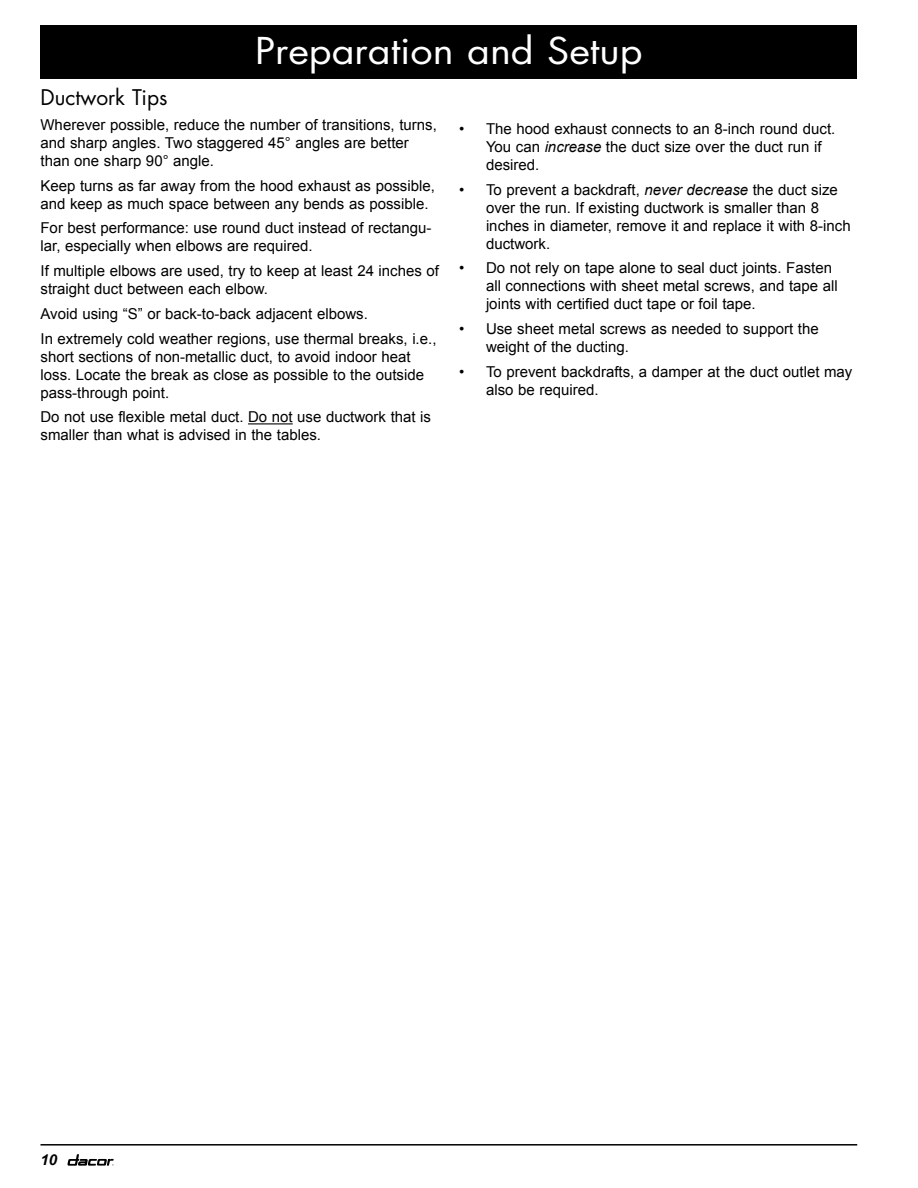
<style>
.page{position:relative;width:918px;height:1188px;background:#fff}
.page>*{position:absolute;margin:0;border:0;box-sizing:border-box;transform-origin:0 0}
.t1{font:36px "Futura Std";color:#fff;scale:1.1 1}
.t2{font:21px "Futura Std";color:#000}
.t3{font:15px/18px "Arial";color:#000}
.t4{font:italic 700 15px "Arial";color:#000}
.s1{font-style:italic}
</style>
<div class="page">
<svg style="left:68px;top:1154px;width:46px;height:12px"></svg>
<hr style="left:40px;top:1144px;width:817px;height:2px;background:#000">
<div style="left:40px;top:25px;width:817px;height:54px;background:#000"></div>
<hr style="left:248px;top:423px;width:45px;height:1px;background:#000">
<h1 class="t1" style="left:255px;top:28px;width:354px">Preparation and Setup</h1>
<h2 class="t2" style="left:40px;top:84px;width:129px">Ductwork Tips</h2>
<p class="t3" style="left:40px;top:116px;width:398px">Wherever possible, reduce the number of transitions, turns, and sharp angles. Two staggered 45° angles are better than one sharp 90° angle.</p>
<p class="t3" style="left:40px;top:176px;width:396px">Keep turns as far away from the hood exhaust as possible, and keep as much space between any bends as possible.</p>
<p class="t3" style="left:40px;top:219px;width:393px">For best performance: use round duct instead of rectangu&shy;lar, especially when elbows are required.</p>
<p class="t3" style="left:40px;top:262px;width:400px">If multiple elbows are used, try to keep at least 24 inches of straight duct between each elbow.</p>
<p class="t3" style="left:40px;top:301px;width:398px;line-height:24.8px">Avoid using “S” or back-to-back adjacent elbows.<br>In extremely cold weather regions, use thermal breaks, i.e.,</p>
<p class="t3" style="left:40px;top:347px;width:385px">short sections of non-metallic duct, to avoid indoor heat loss. Locate the break as close as possible to the outside pass-through point.</p>
<p class="t3" style="left:40px;top:408px;width:392px">Do not use flexible metal duct. Do not use ductwork that is smaller than what is advised in the tables.</p>
<p class="t3" style="left:486px;top:120px;width:351px;text-indent:-27px">• The hood exhaust connects to an 8-inch round duct.<br>You can <span class="s1">increase</span> the duct size over the duct run if desired.</p>
<p class="t3" style="left:486px;top:181px;width:366px;text-indent:-27px">• To prevent a backdraft, <span class="s1">never decrease</span> the duct size over the run. If existing ductwork is smaller than 8 inches in diameter, remove it and replace it with 8-inch ductwork.</p>
<p class="t3" style="left:486px;top:259px;width:353px;text-indent:-27px">• Do not rely on tape alone to seal duct joints. Fasten all connections with sheet metal screws, and tape all joints with certified duct tape or foil tape.</p>
<p class="t3" style="left:486px;top:320px;width:334px;text-indent:-27px">• Use sheet metal screws as needed to support the weight of the ducting.</p>
<p class="t3" style="left:486px;top:363px;width:368px;text-indent:-27px">• To prevent backdrafts, a damper at the duct outlet may also be required.</p>
<p class="t4" style="left:40px;top:1150px;width:18px">10</p>
</div>
